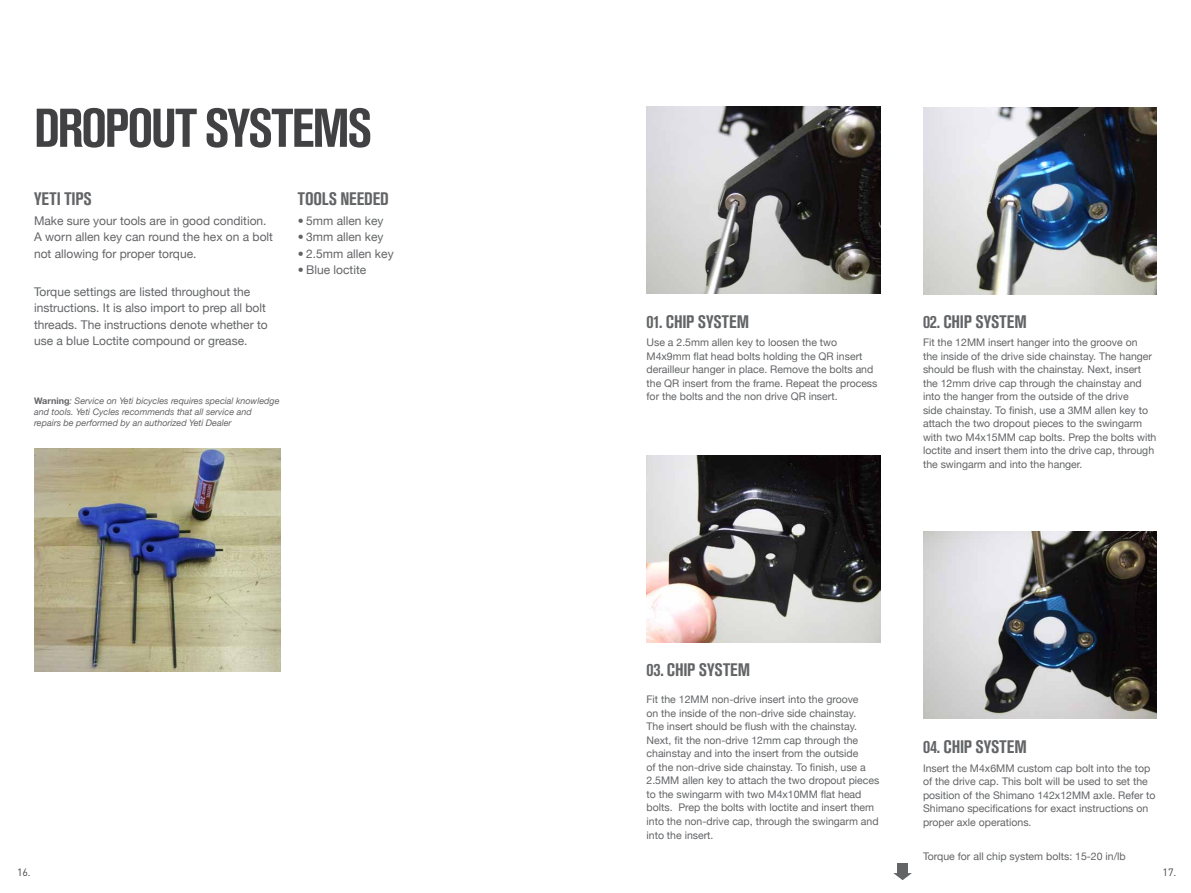
<style>
.page{position:relative;width:1191px;height:893px;background:#fff}
.page>*{position:absolute;margin:0;border:0;box-sizing:border-box;transform-origin:0 0}
.t1{font:700 condensed 54px "Akzidenz Grotesk Std";letter-spacing:-.035em;color:#414042}
.t2{font:700 condensed 18px "Akzidenz Grotesk Std";color:#636466}
.t3{font:12px/16.5px "Helvetica Neue";color:#636466}
.t4{font:10.5px/13.5px "Helvetica Neue";color:#636466}
.t5{font:10.5px "DIN";color:#414042}
.t6{font:italic 9px/10.8px "Helvetica Neue";color:#636466}
.s1{font-weight:700;font-style:normal}
</style>
<div class="page">
<img style="left:34px;top:449px;width:247px;height:223px">
<img style="left:646px;top:107px;width:234px;height:187px">
<img style="left:923px;top:107px;width:234px;height:187px">
<img style="left:646px;top:455px;width:234px;height:187px">
<img style="left:923px;top:532px;width:234px;height:187px">
<svg style="left:893px;top:873px;width:19px;height:7px"></svg>
<div style="left:897px;top:863px;width:11px;height:11px;background:#636466"></div>
<h1 class="t1" style="left:34px;top:97px;width:339px">DROPOUT SYSTEMS</h1>
<h2 class="t2" style="left:34px;top:188px;width:59px">YETI TIPS</h2>
<h2 class="t2" style="left:298px;top:188px;width:93px">TOOLS NEEDED</h2>
<p class="t3" style="left:34px;top:212px;width:240px">Make sure your tools are in good condition.<br>A worn allen key can round the hex on a bolt not allowing for proper torque.</p>
<p class="t3" style="left:34px;top:283px;width:235px">Torque settings are listed throughout the instructions. It is also import to prep all bolt threads. The instructions denote whether to use a blue Loctite compound or grease.</p>
<p class="t3" style="left:298px;top:212px;width:87px">• 5mm allen key</p>
<p class="t3" style="left:298px;top:229px;width:87px">• 3mm allen key</p>
<p class="t3" style="left:298px;top:245px;width:97px">• 2.5mm allen key</p>
<p class="t3" style="left:298px;top:262px;width:70px">• Blue loctite</p>
<p class="t6" style="left:34px;top:395px;width:247px"><span class="s1">Warning</span>: Service on Yeti bicycles requires special knowledge and tools. Yeti Cycles recommends that all service and repairs be performed by an authorized Yeti Dealer</p>
<h2 class="t2" style="left:646px;top:311px;width:104px">01. CHIP SYSTEM</h2>
<h2 class="t2" style="left:923px;top:311px;width:105px">02. CHIP SYSTEM</h2>
<p class="t4" style="left:646px;top:336px;width:232px">Use a 2.5mm allen key to loosen the two M4x9mm flat head bolts holding the QR insert derailleur hanger in place. Remove the bolts and the QR insert from the frame. Repeat the process for the bolts and the non drive QR insert.</p>
<p class="t4" style="left:923px;top:336px;width:235px">Fit the 12MM insert hanger into the groove on<br>the inside of the drive side chainstay. The hanger should be flush with the chainstay. Next, insert the 12mm drive cap through the chainstay and into the hanger from the outside of the drive<br>side chainstay. To finish, use a 3MM allen key to attach the two dropout pieces to the swingarm with two M4x15MM cap bolts. Prep the bolts with loctite and insert them into the drive cap, through the swingarm and into the hanger.</p>
<h2 class="t2" style="left:646px;top:660px;width:105px">03. CHIP SYSTEM</h2>
<p class="t4" style="left:646px;top:693px;width:234px">Fit the 12MM non-drive insert into the groove<br>on the inside of the non-drive side chainstay.<br>The insert should be flush with the chainstay.<br>Next, fit the non-drive 12mm cap through the chainstay and into the insert from the outside<br>of the non-drive side chainstay. To finish, use a 2.5MM allen key to attach the two dropout pieces to the swingarm with two M4x10MM flat head bolts. Prep the bolts with loctite and insert them into the non-drive cap, through the swingarm and into the insert.</p>
<h2 class="t2" style="left:923px;top:736px;width:105px">04. CHIP SYSTEM</h2>
<p class="t4" style="left:923px;top:761px;width:234px">Insert the M4x6MM custom cap bolt into the top of the drive cap. This bolt will be used to set the position of the Shimano 142x12MM axle. Refer to Shimano specifications for exact instructions on proper axle operations.</p>
<p class="t4" style="left:923px;top:850px;width:204px">Torque for all chip system bolts: 15-20 in/lb</p>
<p class="t5" style="left:17px;top:866px;width:15px">16.</p>
<p class="t5" style="left:1162px;top:866px;width:15px">17.</p>
</div>
